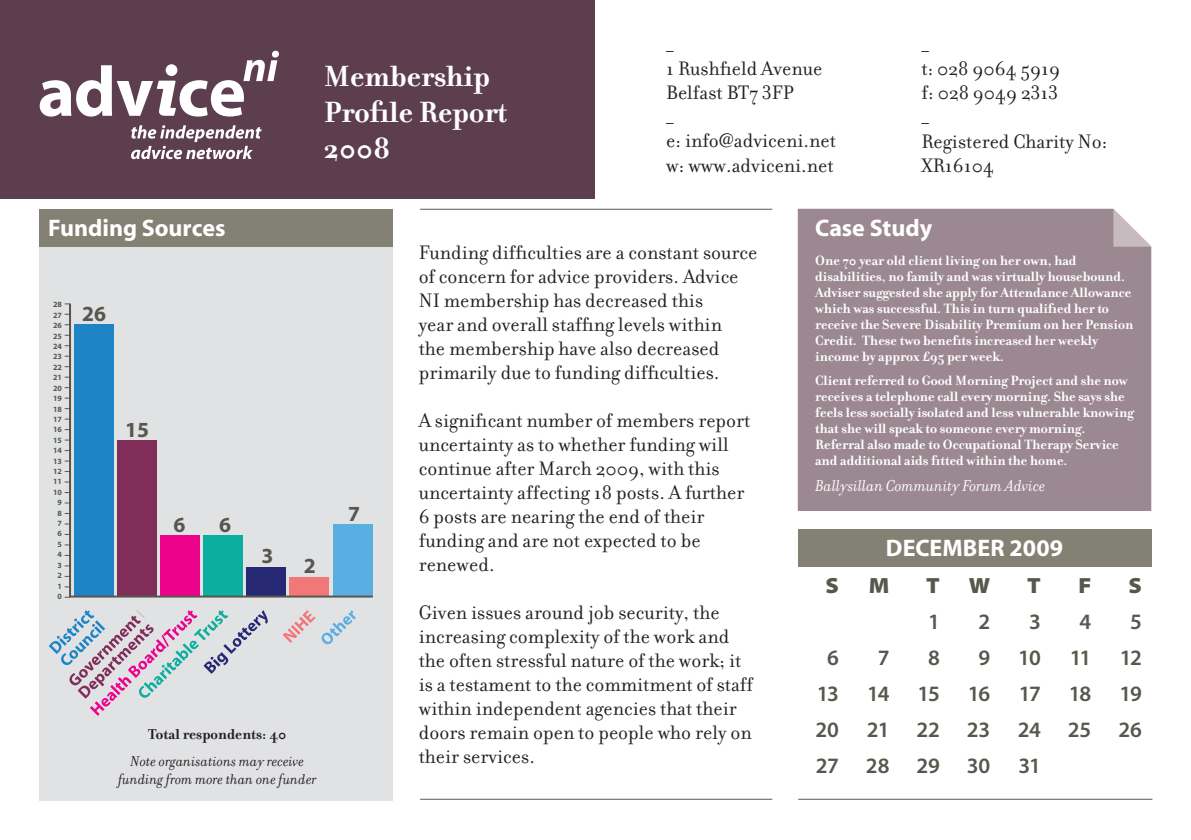
<style>
.page{position:relative;width:1191px;height:840px;background:#fff}
.page>*{position:absolute;margin:0;border:0;box-sizing:border-box;transform-origin:0 0}
.t1{font:700 31.6px/36px "Filosofia";color:#fff}
.t2{font:700 24px "Myriad";color:#fff}
.t3{font:700 24px "Myriad Pro";letter-spacing:.005em;color:#fff}
.t4{font:600 22px/36px "Myriad Pro";letter-spacing:-.045em;color:#58574e;text-align:center}
.t5{font:900 semi-expanded 22px "Myriad Pro";color:#58574e}
.t6{font:700 21.6px "Myriad";color:#58574e}
.t7{font:21px/24px "Filosofia";color:#231f20}
.t8{font:italic 17px "Filosofia";color:#fff}
.t9{font:italic 15.6px/18px "Filosofia";color:#231f20;text-align:center}
.t10{font:700 15.6px "Filosofia";color:#231f20}
.t11{font:700 14.4px/16px "Filosofia";color:#fff}
.t12{font:700 8px/10.4px "Myriad";color:#58574e;text-align:center}
</style>
<div class="page">
<div style="left:0;top:0;width:594px;height:198px;background:#5d3e4f"></div>
<svg style="left:40px;top:51px;width:239px;height:65px"></svg>
<svg style="left:131px;top:125px;width:131px;height:34px"></svg>
<hr style="left:798px;top:798px;width:354px;height:1px;background:#58574e">
<div style="left:40px;top:246px;width:353px;height:553px;background:#e1e2e4"></div>
<div style="left:40px;top:209px;width:353px;height:37px;background:#828173"></div>
<div style="left:797px;top:209px;width:354px;height:301px;background:#9c8891"></div>
<svg style="left:1113px;top:209px;width:38px;height:37px"></svg>
<div style="left:797px;top:528px;width:354px;height:38px;background:#828173"></div>
<hr style="left:420px;top:798px;width:352px;height:1px;background:#58574e">
<hr style="left:420px;top:209px;width:352px;height:1px;background:#58574e">
<svg style="left:321px;top:610px;width:35px;height:34px"></svg>
<svg style="left:283px;top:610px;width:32px;height:32px"></svg>
<svg style="left:68px;top:303px;width:305px;height:295px"></svg>
<svg style="left:49px;top:610px;width:219px;height:105px"></svg>
<h1 class="t1" style="left:324px;top:62px;width:185px">Membership<br>Profile Report<br>2008</h1>
<p class="t7" style="left:666px;top:36px;width:171px">_<br>1 Rushfield Avenue<br>Belfast BT7 3FP<br>_<br>e: info@adviceni.net w: www.adviceni.net</p>
<p class="t7" style="left:921px;top:36px;width:187px">_<br>t: 028 9064 5919<br>f: 028 9049 2313<br>_<br>Registered Charity No:<br>XR16104</p>
<p class="t2" style="left:48px;top:219px;width:179px">Funding Sources</p>
<p class="t2" style="left:815px;top:219px;width:118px">Case Study</p>
<p class="t11" style="left:815px;top:254px;width:319px">One 70 year old client living on her own, had disabilities, no family and was virtually housebound.<br>Adviser suggested she apply for Attendance Allowance which was successful. This in turn qualified her to receive the Severe Disability Premium on her Pension Credit. These two benefits increased her weekly income by approx £95 per week.</p>
<p class="t11" style="left:815px;top:374px;width:320px">Client referred to Good Morning Project and she now receives a telephone call every morning. She says she feels less socially isolated and less vulnerable knowing that she will speak to someone every morning.<br>Referral also made to Occupational Therapy Service and additional aids fitted within the home.</p>
<p class="t8" style="left:815px;top:480px;width:232px">Ballysillan Community Forum Advice</p>
<p class="t7" style="left:419px;top:242px;width:340px">Funding difficulties are a constant source of concern for advice providers. Advice NI membership has decreased this<br>year and overall staffing levels within<br>the membership have also decreased primarily due to funding difficulties.</p>
<p class="t7" style="left:419px;top:410px;width:333px">A significant number of members report uncertainty as to whether funding will continue after March 2009, with this uncertainty affecting 18 posts. A further 6 posts are nearing the end of their funding and are not expected to be renewed.</p>
<p class="t7" style="left:419px;top:602px;width:336px">Given issues around job security, the increasing complexity of the work and the often stressful nature of the work; it is a testament to the commitment of staff within independent agencies that their doors remain open to people who rely on their services.</p>
<p class="t12" style="left:53px;top:300px;width:10px">28<br>27<br>26<br>25<br>24<br>23<br>22<br>21<br>20<br>19<br>18<br>17<br>16<br>15<br>14<br>13<br>12<br>11<br>10<br>9<br>8<br>7<br>6<br>5<br>4<br>3<br>2<br>1<br>0</p>
<p class="t6" style="left:82px;top:305px;width:26px">26</p>
<p class="t6" style="left:125px;top:421px;width:26px">15</p>
<p class="t6" style="left:348px;top:505px;width:13px">7</p>
<p class="t6" style="left:173px;top:516px;width:13px">6</p>
<p class="t6" style="left:219px;top:516px;width:13px">6</p>
<p class="t3" style="left:886px;top:538px;width:179px">DECEMBER 2009</p>
<p class="t6" style="left:261px;top:547px;width:13px">3</p>
<p class="t6" style="left:304px;top:557px;width:13px">2</p>
<p class="t5" style="left:1128px;top:576px;width:15px">S</p>
<p class="t4" style="left:1118px;top:604px;width:25px">5<br>12<br>19<br>26</p>
<p class="t5" style="left:825px;top:576px;width:15px">S</p>
<p class="t5" style="left:869px;top:576px;width:22px">M</p>
<p class="t5" style="left:926px;top:576px;width:15px">T</p>
<p class="t4" style="left:916px;top:604px;width:25px">1<br>8<br>15<br>22<br>29</p>
<p class="t5" style="left:969px;top:576px;width:23px">W</p>
<p class="t4" style="left:967px;top:604px;width:25px">2<br>9<br>16<br>23<br>30</p>
<p class="t5" style="left:1027px;top:576px;width:15px">T</p>
<p class="t4" style="left:1017px;top:604px;width:25px">3<br>10<br>17<br>24<br>31</p>
<p class="t5" style="left:1078px;top:576px;width:14px">F</p>
<p class="t4" style="left:1068px;top:604px;width:25px">4<br>11<br>18<br>25</p>
<p class="t4" style="left:815px;top:640px;width:25px">6<br>13<br>20<br>27</p>
<p class="t4" style="left:866px;top:640px;width:25px">7<br>14<br>21<br>28</p>
<p class="t10" style="left:148px;top:728px;width:140px">Total respondents: 40</p>
<p class="t9" style="left:118px;top:753px;width:199px">Note organisations may receive funding from more than one funder</p>
</div>
